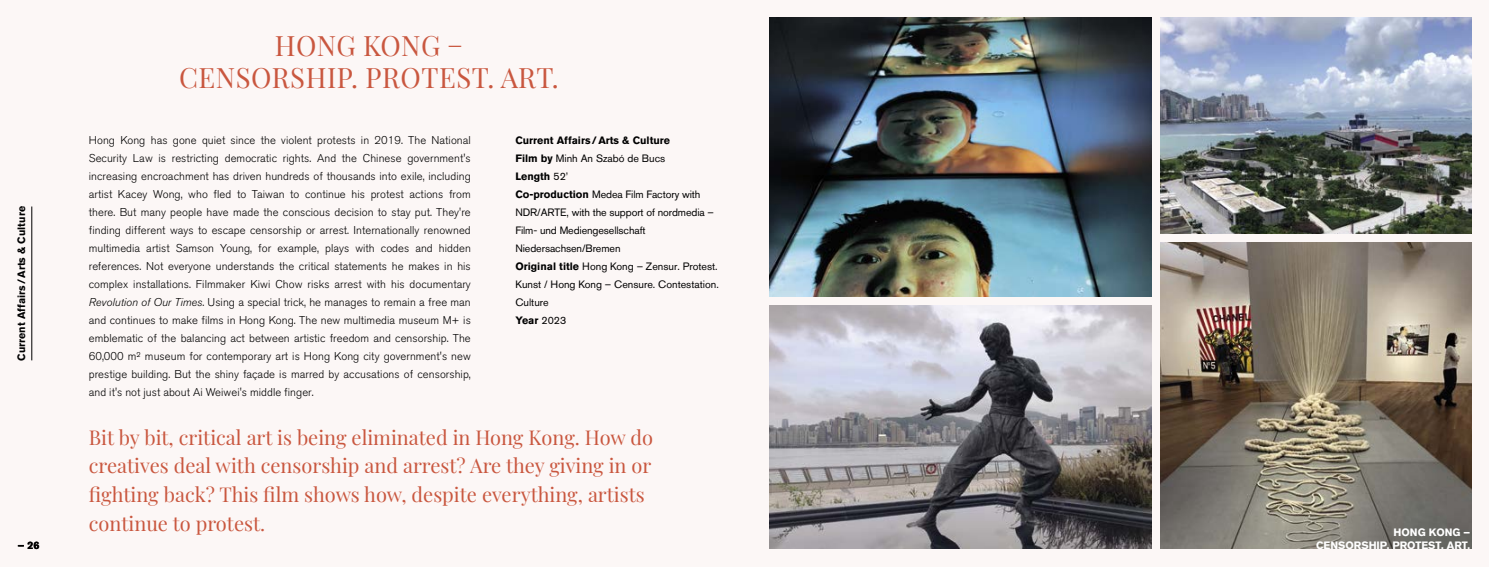
<style>
.page{position:relative;width:1489px;height:567px;background:#fff}
.page>*{position:absolute;margin:0;border:0;box-sizing:border-box;transform-origin:0 0}
.t1{font:27.5px/31.2px "Playfair Display";letter-spacing:.02em;color:#c9573f;text-align:center}
.t2{font:20px/28.8px "Playfair Display";color:#c9573f}
.t3{font:300 11.25px/18px "Akzidenz Grotesk BQ";letter-spacing:.005em;color:#000;text-align:justify}
.t4{font:10.62px/18px "Akzidenz Grotesk BQ";letter-spacing:-.01em;color:#000}
.t5{font:700 10.62px/12.8px "Akzidenz Grotesk BQ";color:#fff;text-align:right}
.t6{font:700 10.62px "Akzidenz Grotesk BQ";color:#000}
.s1{font-style:italic}
.s2{font-weight:700}
</style>
<div class="page">
<div style="left:0;top:0;width:1488px;height:567px;background:#fcf7f6"></div>
<img style="left:769px;top:306px;width:382px;height:243px">
<img style="left:769px;top:18px;width:382px;height:279px">
<img style="left:1160px;top:243px;width:310px;height:306px">
<img style="left:1160px;top:18px;width:310px;height:216px">
<hr style="left:31px;top:206px;width:1px;height:154px;background:#000">
<p class="t6" style="left:15px;top:361px;width:156px;rotate:-90deg">Current Affairs/Arts &amp; Culture</p>
<p class="t6" style="left:18px;top:539px;width:23px">– 26</p>
<h1 class="t1" style="left:179px;top:28px;width:381px">HONG KONG –<br>CENSORSHIP. PROTEST. ART.</h1>
<p class="t3" style="left:89px;top:131px;width:383px">Hong Kong has gone quiet since the violent protests in 2019. The National Security Law is restricting democratic rights. And the Chinese government's increasing encroachment has driven hundreds of thousands into exile, including artist Kacey Wong, who fled to Taiwan to continue his protest actions from there. But many people have made the conscious decision to stay put. They're finding different ways to escape censorship or arrest. Internationally renowned multimedia artist Samson Young, for example, plays with codes and hidden references. Not everyone understands the critical statements he makes in his complex installations. Filmmaker Kiwi Chow risks arrest with his documentary <span class="s1">Revolution of Our Times</span>. Using a special trick, he manages to remain a free man and continues to make films in Hong Kong. The new multimedia museum M+ is emblematic of the balancing act between artistic freedom and censorship. The 60,000 m² museum for contemporary art is Hong Kong city government's new prestige building. But the shiny façade is marred by accusations of censorship, and it's not just about Ai Weiwei's middle finger.</p>
<p class="t4" style="left:515px;top:131px;width:205px"><span class="s2">Current Affairs/Arts &amp; Culture<br>Film by</span> Minh An Szabó de Bucs<br><span class="s2">Length</span> 52’<br><span class="s2">Co-production</span> Medea Film Factory with<br>NDR/ARTE, with the support of nordmedia –<br>Film- und Mediengesellschaft<br>Niedersachsen/Bremen<br><span class="s2">Original title</span> Hong Kong – Zensur. Protest.<br>Kunst / Hong Kong – Censure. Contestation.<br>Culture<br><span class="s2">Year</span> 2023</p>
<h2 class="t2" style="left:89px;top:421px;width:565px">Bit by bit, critical art is being eliminated in Hong Kong. How do creatives deal with censorship and arrest? Are they giving in or fighting back? This film shows how, despite everything, artists continue to protest.</h2>
<p class="t5" style="left:1315px;top:526px;width:156px">HONG KONG –<br>CENSORSHIP. PROTEST. ART.</p>
</div>
